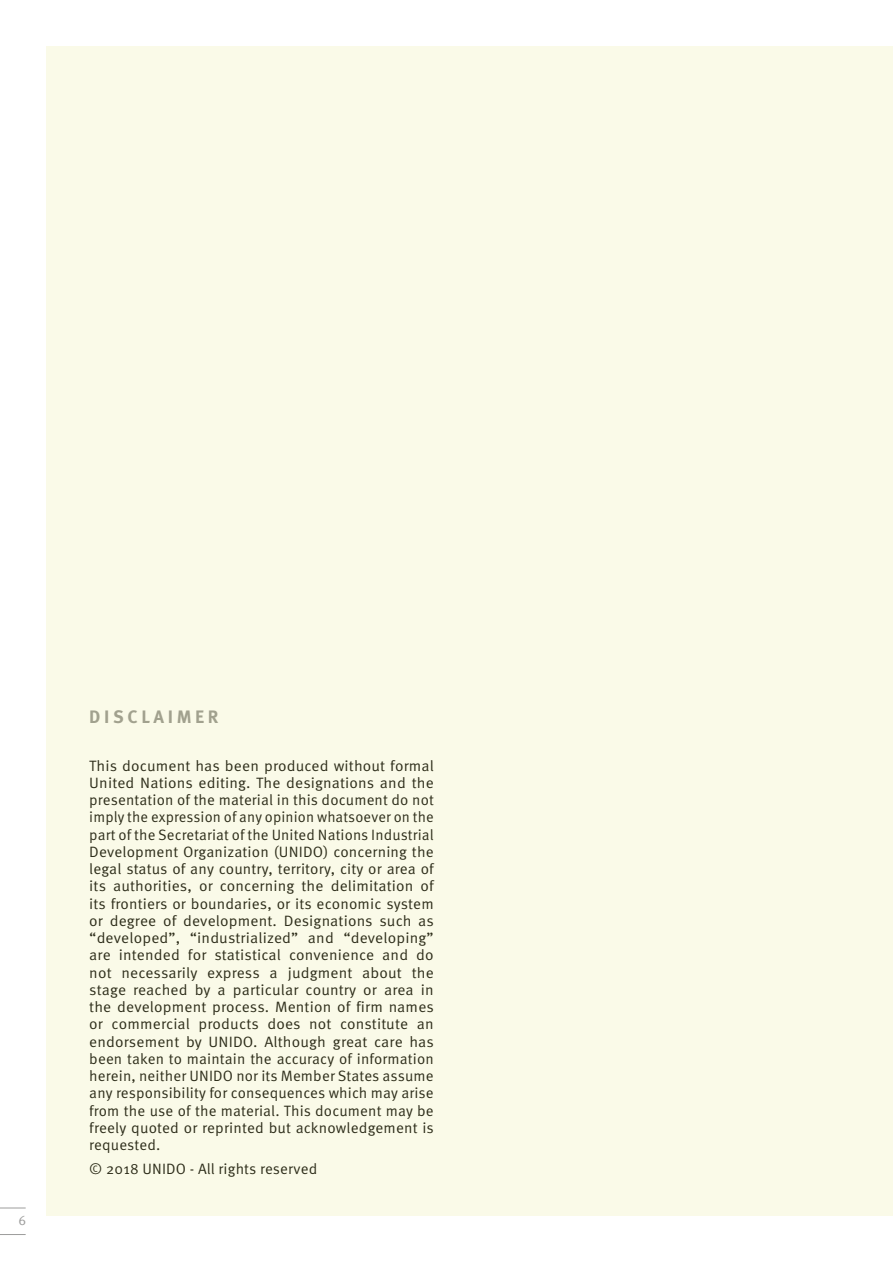
<style>
.page{position:relative;width:893px;height:1263px;background:#fff}
.page>*{position:absolute;margin:0;border:0;box-sizing:border-box;transform-origin:0 0}
.t1{font:700 18px "Meta Pro";letter-spacing:.2em;color:#909090}
.t2{font:15px/17.2px "Meta Pro";letter-spacing:.01em;color:#000;text-align:justify}
.t3{font:13.5px "Meta Pro";color:#9d9d9c}
</style>
<div class="page">
<svg style="left:0;top:1234px;width:26px;height:1px"></svg>
<svg style="left:0;top:1208px;width:26px;height:1px"></svg>
<div style="left:47px;top:47px;width:846px;height:1169px;background:#fafae8"></div>
<p class="t3" style="left:18px;top:1211px;width:9px">6</p>
<p class="t1" style="left:89px;top:706px;width:131px">DISCLAIMER</p>
<p class="t2" style="left:89px;top:757px;width:346px">This document has been produced without formal United Nations editing. The designations and the presentation of the material in this document do not imply the expression of any opinion whatsoever on the part of the Secretariat of the United Nations Industrial Development Organization (UNIDO) concerning the legal status of any country, territory, city or area of its authorities, or concerning the delimitation of its frontiers or boundaries, or its economic system or degree of development. Designations such as “developed”, “industrialized” and “developing” are intended for statistical convenience and do not necessarily express a judgment about the stage reached by a particular country or area in the development process. Mention of firm names or commercial products does not constitute an endorsement by UNIDO. Although great care has been taken to maintain the accuracy of information herein, neither UNIDO nor its Member States assume any responsibility for consequences which may arise from the use of the material. This document may be freely quoted or reprinted but acknowledgement is requested.</p>
<p class="t2" style="left:89px;top:1160px;width:229px">© 2018 UNIDO - All rights reserved</p>
</div>
